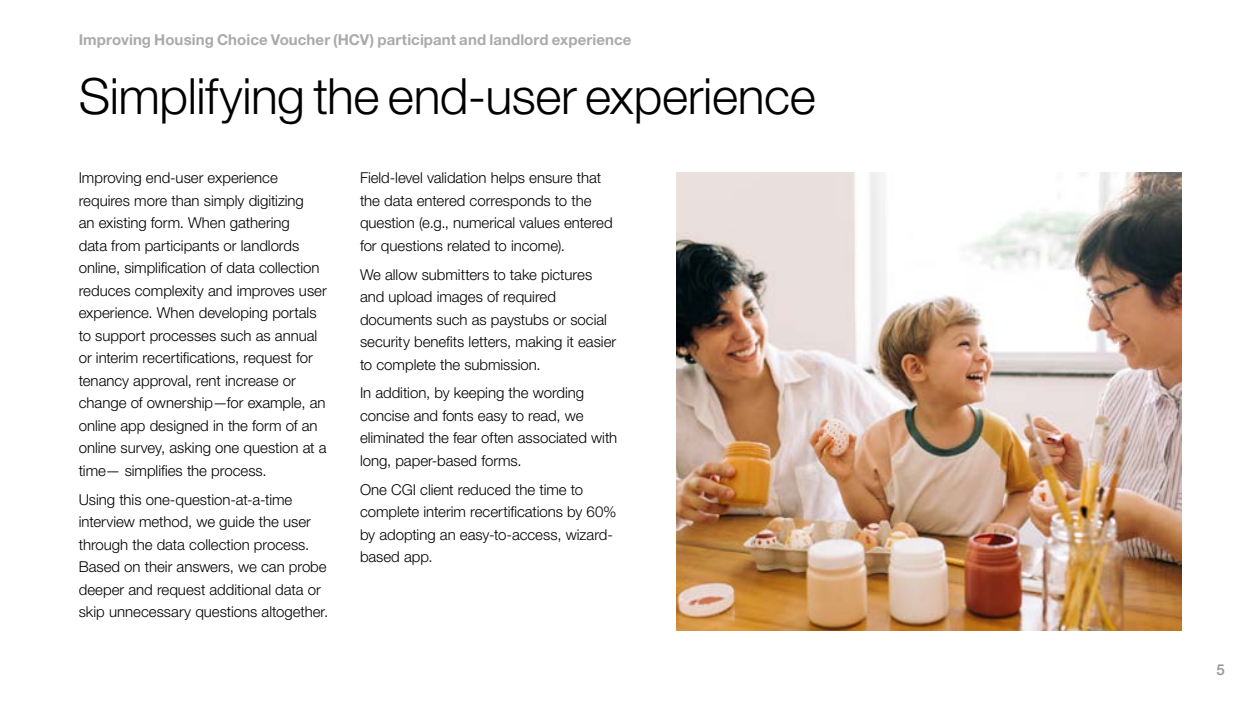
<style>
.page{position:relative;width:1260px;height:709px;background:#fff}
.page>*{position:absolute;margin:0;border:0;box-sizing:border-box;transform-origin:0 0}
.t1{font:300 50px "Helvetica Neue LT Pro";letter-spacing:-.01em;color:#000}
.t2{font:300 15px/22.5px "Helvetica Neue LT Pro";color:#000}
.t3{font:700 15px "Helvetica Neue LT Pro";letter-spacing:.005em;color:#aaa}
.t4{font:500 15px "Helvetica Neue LT Pro";color:#939598}
</style>
<div class="page">
<img style="left:677px;top:173px;width:504px;height:457px">
<p class="t3" style="left:79px;top:30px;width:554px">Improving Housing Choice Voucher (HCV) participant and landlord experience</p>
<h1 class="t1" style="left:79px;top:66px;width:738px">Simplifying the end-user experience</h1>
<p class="t2" style="left:79px;top:166px;width:250px">Improving end-user experience requires more than simply digitizing<br>an existing form. When gathering<br>data from participants or landlords online, simplification of data collection reduces complexity and improves user experience. When developing portals to support processes such as annual or interim recertifications, request for tenancy approval, rent increase or change of ownership—for example, an online app designed in the form of an online survey, asking one question at a time— simplifies the process.</p>
<p class="t2" style="left:79px;top:488px;width:251px">Using this one-question-at-a-time interview method, we guide the user through the data collection process.<br>Based on their answers, we can probe deeper and request additional data or skip unnecessary questions altogether.</p>
<p class="t2" style="left:360px;top:166px;width:254px">Field-level validation helps ensure that the data entered corresponds to the question (e.g., numerical values entered for questions related to income).</p>
<p class="t2" style="left:360px;top:263px;width:258px">We allow submitters to take pictures and upload images of required documents such as paystubs or social security benefits letters, making it easier to complete the submission.</p>
<p class="t2" style="left:360px;top:381px;width:259px">In addition, by keeping the wording concise and fonts easy to read, we eliminated the fear often associated with long, paper-based forms.</p>
<p class="t2" style="left:360px;top:478px;width:258px">One CGI client reduced the time to complete interim recertifications by 60% by adopting an easy-to-access, wizard&shy;based app.</p>
<p class="t4" style="left:1216px;top:660px;width:10px">5</p>
</div>
